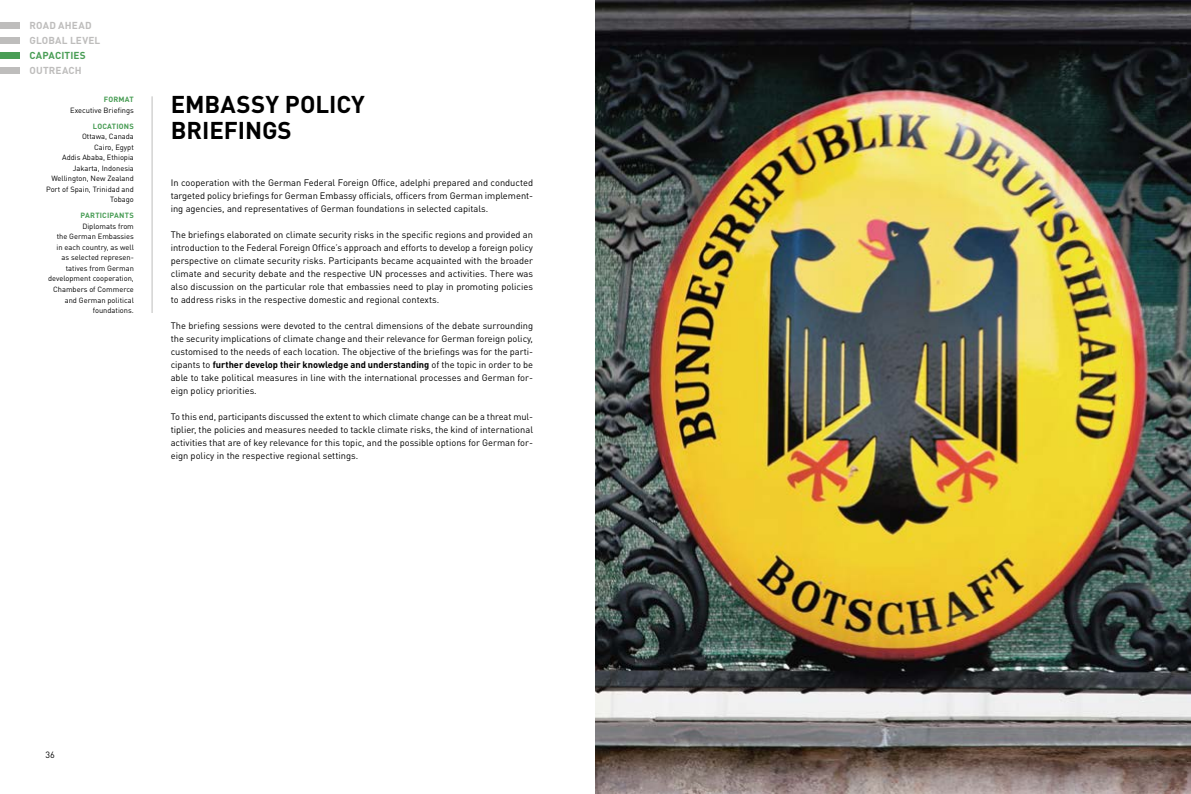
<style>
.page{position:relative;width:1191px;height:794px;background:#fff}
.page>*{position:absolute;margin:0;border:0;box-sizing:border-box;transform-origin:0 0}
.t1{font:700 24px "DIN Pro";letter-spacing:.005em;color:#000}
.t2{font:700 10px/14.9px "DIN Pro";letter-spacing:.015em;color:#bebdbc}
.t3{font:700 10px "DIN Pro";letter-spacing:.015em;color:#499d55}
.t4{font:9.3px/13px "DIN Pro";color:#000;text-align:justify}
.t5{font:9px "DIN Pro";color:#000}
.t6{font:7.5px/10.5px "DIN Pro";color:#000;text-align:right}
.t7{font:700 7.5px "DIN Pro";letter-spacing:.025em;color:#499d55}
.s1{font-weight:700}
</style>
<div class="page">
<hr style="left:152px;top:96px;width:1px;height:217px;background:#bebdbc">
<div style="left:0;top:22px;width:20px;height:7px;background:#bebdbc"></div>
<div style="left:0;top:37px;width:20px;height:7px;background:#bebdbc"></div>
<div style="left:0;top:52px;width:20px;height:7px;background:#499d55"></div>
<div style="left:0;top:67px;width:20px;height:7px;background:#bebdbc"></div>
<img style="left:595px;top:0;width:596px;height:794px">
<p class="t2" style="left:30px;top:18px;width:72px">ROAD AHEAD<br>GLOBAL LEVEL</p>
<p class="t3" style="left:30px;top:48px;width:58px">CAPACITIES</p>
<p class="t2" style="left:30px;top:62px;width:54px">OUTREACH</p>
<p class="t7" style="left:104px;top:94px;width:31px">FORMAT</p>
<p class="t6" style="left:70px;top:104px;width:65px">Executive Briefings</p>
<p class="t7" style="left:93px;top:121px;width:42px">LOCATIONS</p>
<p class="t6" style="left:46px;top:131px;width:89px">Ottawa, Canada<br>Cairo, Egypt<br>Addis Ababa, Ethiopia<br>Jakarta, Indonesia<br>Wellington, New Zealand<br>Port of Spain, Trinidad and<br>Tobago</p>
<p class="t7" style="left:80px;top:211px;width:11px">Participants</p>
<p class="t6" style="left:48px;top:221px;width:87px">Diplomats from<br>the German Embassies<br>in each country, as well as selected represen&shy;tatives from German development cooperation,<br>Chambers of Commerce and German political foundations.</p>
<h1 class="t1" style="left:171px;top:88px;width:66px">Embassy</h1>
<h1 class="t1" style="left:285px;top:88px;width:30px">Policy</h1>
<h1 class="t1" style="left:171px;top:114px;width:14px">Briefin</h1>
<h1 class="t1" style="left:262px;top:114px;width:29px">gs</h1>
<p class="t4" style="left:171px;top:176px;width:364px">In cooperation with the German Federal Foreign Office, adelphi prepared and conducted targeted policy briefings for German Embassy officials, officers from German implement&shy;ing agencies, and representatives of German foundations in selected capitals.</p>
<p class="t4" style="left:171px;top:228px;width:364px">The briefings elaborated on climate security risks in the specific regions and provided an introduction to the Federal Foreign Office’s approach and efforts to develop a foreign policy perspective on climate security risks. Participants became acquainted with the broader climate and security debate and the respective UN processes and activities. There was also discussion on the particular role that embassies need to play in promoting policies to address risks in the respective domestic and regional contexts.</p>
<p class="t4" style="left:171px;top:319px;width:364px">The briefing sessions were devoted to the central dimensions of the debate surrounding the security implications of climate change and their relevance for German foreign policy, customised to the needs of each location. The objective of the briefings was for the parti&shy;cipants to <span class="s1">further develop their knowledge and understanding</span> of the topic in order to be able to take political measures in line with the international processes and German for&shy;eign policy priorities.</p>
<p class="t4" style="left:171px;top:410px;width:364px">To this end, participants discussed the extent to which climate change can be a threat mul&shy;tiplier, the policies and measures needed to tackle climate risks, the kind of international activities that are of key relevance for this topic, and the possible options for German for&shy;eign policy in the respective regional settings.</p>
<p class="t5" style="left:45px;top:749px;width:11px">36</p>
</div>
